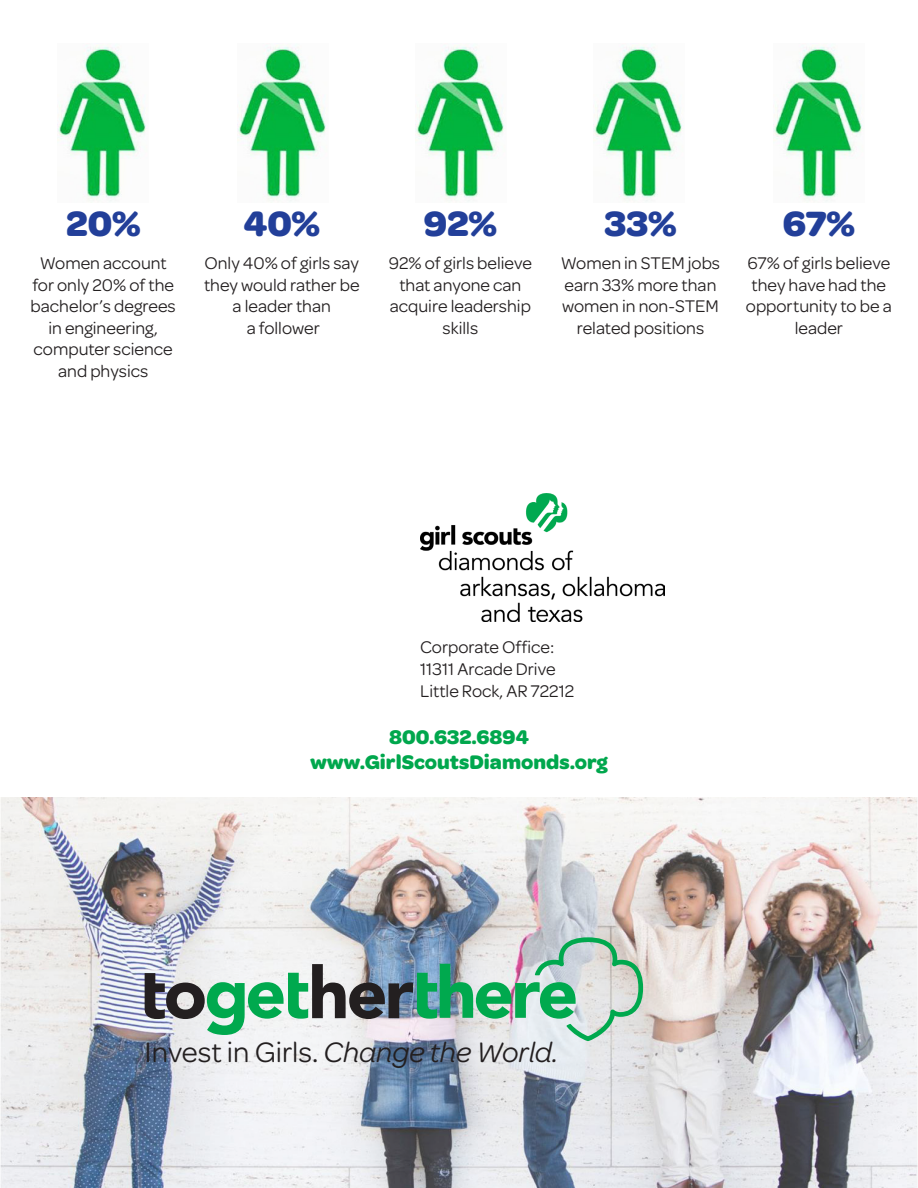
<style>
.page{position:relative;width:918px;height:1188px;background:#fff}
.page>*{position:absolute;margin:0;border:0;box-sizing:border-box;transform-origin:0 0}
.t1{font:700 37.5px "Omnes Girl Scouts";color:#223f99}
.t2{font:italic 30px "Omnes Girl Scouts";color:#231f20}
.t3{font:700 21px "Omnes Girl Scouts";color:#00a74d}
.t4{font:18px/21.6px "Omnes Girl Scouts";color:#231f20;text-align:center}
.s1{font-style:normal}
</style>
<div class="page">
<img style="left:420px;top:493px;width:244px;height:129px">
<img style="left:0;top:797px;width:918px;height:391px">
<img style="left:145px;top:937px;width:498px;height:104px">
<img style="left:58px;top:45px;width:88px;height:156px">
<img style="left:238px;top:45px;width:88px;height:156px">
<img style="left:415px;top:45px;width:89px;height:156px">
<img style="left:593px;top:45px;width:89px;height:156px">
<img style="left:773px;top:45px;width:89px;height:156px">
<p class="t1" style="left:66px;top:196px;width:75px">20%</p>
<p class="t1" style="left:244px;top:196px;width:77px">40%</p>
<p class="t1" style="left:424px;top:196px;width:74px">92%</p>
<p class="t1" style="left:605px;top:196px;width:73px">33%</p>
<p class="t1" style="left:783px;top:196px;width:73px">67%</p>
<p class="t4" style="left:31px;top:251px;width:147px">Women account for only 20% of the bachelor’s degrees in engineering, computer science and physics</p>
<p class="t4" style="left:204px;top:251px;width:157px">Only 40% of girls say they would rather be a leader than</p>
<p class="t4" style="left:389px;top:251px;width:144px">92% of girls believe that anyone can acquire leadership skills</p>
<p class="t4" style="left:561px;top:251px;width:161px">Women in STEM jobs earn 33% more than women in non-STEM related positions</p>
<p class="t4" style="left:746px;top:251px;width:147px">67% of girls believe they have had the opportunity to be a leader</p>
<p class="t4" style="left:247px;top:316px;width:75px">a follower</p>
<p class="t4" style="left:420px;top:636px;width:136px">Corporate Office:</p>
<p class="t4" style="left:420px;top:657px;width:137px">11311 Arcade Drive</p>
<p class="t4" style="left:420px;top:679px;width:156px">Little Rock, AR 72212</p>
<p class="t3" style="left:389px;top:721px;width:141px">800.632.6894</p>
<p class="t3" style="left:310px;top:746px;width:299px">www.GirlScoutsDiamonds.org</p>
<p class="t2" style="left:145px;top:1032px;width:415px"><span class="s1">Invest in Girls.</span> Change the World.</p>
</div>
